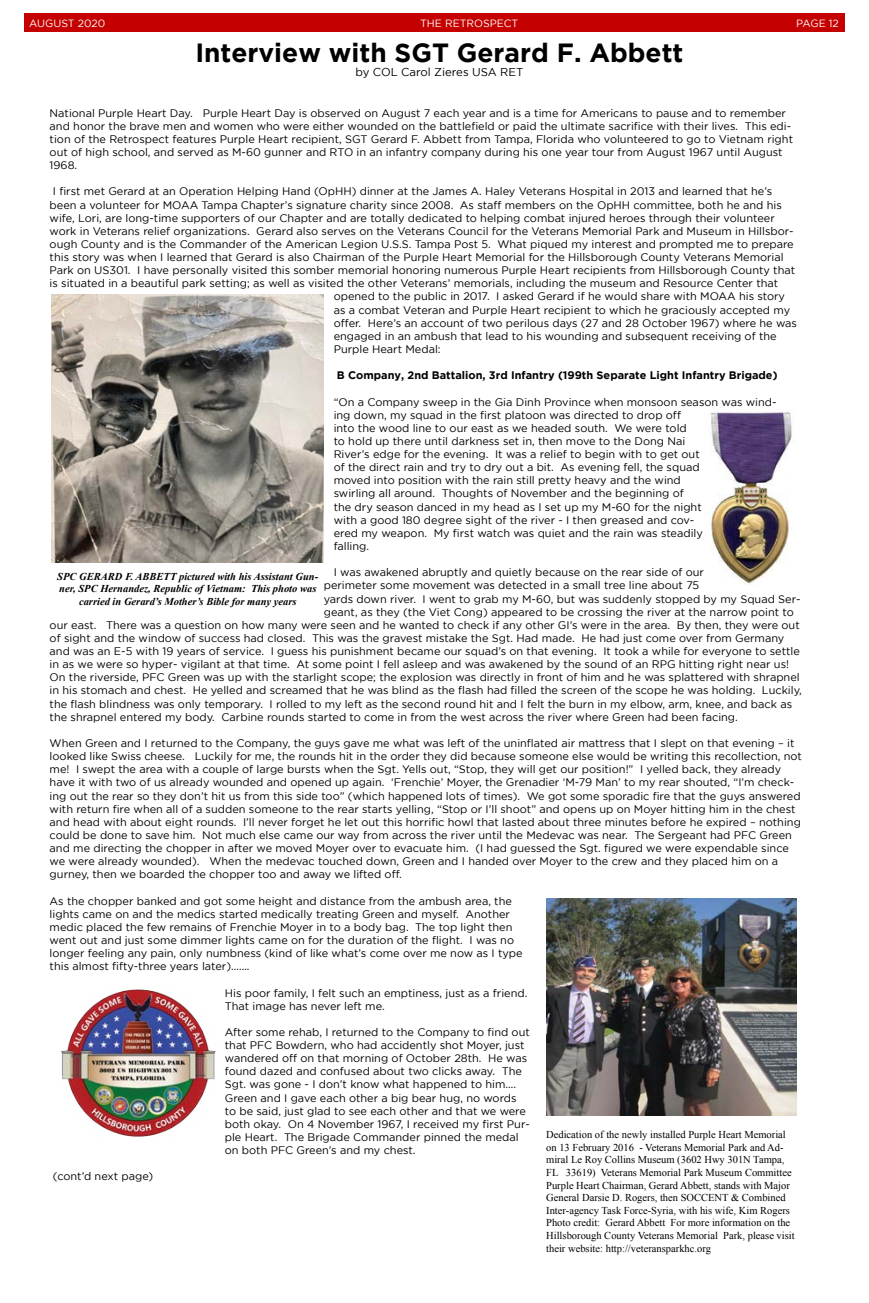
<style>
.page{position:relative;width:869px;height:1303px;background:#fff}
.page>*{position:absolute;margin:0;border:0;box-sizing:border-box;transform-origin:0 0}
.t1{font:700 26.25px "Gotham";color:#000}
.t2{font:11.38px "Gotham";color:#000}
.t3{font:10.94px/13.1px "Gotham";color:#000}
.t4{font:700 10.94px "Gotham";color:#000}
.t5{font:10.5px/12.6px "Times New Roman";color:#000}
.t6{font:italic 700 10.5px/12.6px "Times New Roman";color:#000;text-align:center}
.t7{font:10.5px "Gotham";color:#fff}
</style>
<div class="page">
<div style="left:24px;top:14px;width:820px;height:18px;background:#c50000"></div>
<img style="left:52px;top:294px;width:271px;height:268px">
<img style="left:711px;top:411px;width:81px;height:173px">
<img style="left:546px;top:898px;width:250px;height:216px">
<img style="left:61px;top:989px;width:155px;height:148px">
<p class="t7" style="left:29px;top:17px;width:78px">AUGUST 2020</p>
<p class="t7" style="left:420px;top:17px;width:100px">THE RETROSPECT</p>
<p class="t7" style="left:795px;top:17px;width:44px">PAGE 12</p>
<h1 class="t1" style="left:195px;top:38px;width:489px">Interview with SGT Gerard F. Abbett</h1>
<p class="t2" style="left:355px;top:65px;width:169px">by COL Carol Zieres USA RET</p>
<p class="t3" style="left:50px;top:106px;width:744px">National Purple Heart Day. Purple Heart Day is observed on August 7 each year and is a time for Americans to pause and to remember and honor the brave men and women who were either wounded on the battlefield or paid the ultimate sacrifice with their lives. This edi&shy;tion of the Retrospect features Purple Heart recipient, SGT Gerard F. Abbett from Tampa, Florida who volunteered to go to Vietnam right out of high school, and served as M-60 gunner and RTO in an infantry company during his one year tour from August 1967 until August 1968.</p>
<p class="t3" style="left:53px;top:185px;width:720px">I first met Gerard at an Operation Helping Hand (OpHH) dinner at the James A. Haley Veterans Hospital in 2013 and learned that he’s</p>
<p class="t3" style="left:50px;top:198px;width:733px">been a volunteer for MOAA Tampa Chapter’s signature charity since 2008. As staff members on the OpHH committee, both he and his</p>
<p class="t3" style="left:50px;top:211px;width:726px">wife, Lori, are long-time supporters of our Chapter and are totally dedicated to helping combat injured heroes through their volunteer</p>
<p class="t3" style="left:50px;top:224px;width:745px">work in Veterans relief organizations. Gerard also serves on the Veterans Council for the Veterans Memorial Park and Museum in Hillsbor-</p>
<p class="t3" style="left:50px;top:237px;width:745px">ough County and is the Commander of the American Legion U.S.S. Tampa Post 5. What piqued my interest and prompted me to prepare</p>
<p class="t3" style="left:50px;top:250px;width:735px">this story was when I learned that Gerard is also Chairman of the PurpIe Heart Memorial for the Hillsborough County Veterans Memorial</p>
<p class="t3" style="left:50px;top:263px;width:746px">Park on US301. I have personally visited this somber memorial honoring numerous Purple Heart recipients from Hillsborough County that</p>
<p class="t3" style="left:50px;top:277px;width:729px">is situated in a beautiful park setting; as well as visited the other Veterans’ memorials, including the museum and Resource Center that</p>
<p class="t3" style="left:333px;top:290px;width:452px">opened to the public in 2017. I asked Gerard if he would share with MOAA his story</p>
<p class="t3" style="left:333px;top:303px;width:458px">as a combat Veteran and Purple Heart recipient to which he graciously accepted my</p>
<p class="t3" style="left:333px;top:316px;width:464px">offer. Here’s an account of two perilous days (27 and 28 October 1967) where he was</p>
<p class="t3" style="left:333px;top:329px;width:444px">engaged in an ambush that lead to his wounding and subsequent receiving of the</p>
<p class="t3" style="left:333px;top:342px;width:108px">Purple Heart Medal:</p>
<p class="t4" style="left:337px;top:369px;width:442px">B Company, 2nd Battalion, 3rd Infantry (199th Separate Light Infantry Brigade)</p>
<p class="t3" style="left:333px;top:395px;width:444px">“On a Company sweep in the Gia Dinh Province when monsoon season was wind&shy;ing down, my squad in the first platoon was directed to drop off<br>into the wood line to our east as we headed south. We were told<br>to hold up there until darkness set in, then move to the Dong Nai<br>River’s edge for the evening. It was a relief to begin with to get out<br>of the direct rain and try to dry out a bit. As evening fell, the squad<br>moved into position with the rain still pretty heavy and the wind<br>swirling all around. Thoughts of November and the beginning of<br>the dry season danced in my head as I set up my M-60 for the night<br>with a good 180 degree sight of the river - I then greased and cov-<br>ered my weapon. My first watch was quiet and the rain was steadily<br>falling.</p>
<p class="t3" style="left:333px;top:565px;width:371px">I was awakened abruptly and quietly because on the rear side of our</p>
<p class="t3" style="left:323px;top:578px;width:377px">perimeter some movement was detected in a small tree line about 75</p>
<p class="t3" style="left:323px;top:592px;width:478px">yards down river. I went to grab my M-60, but was suddenly stopped by my Squad Ser-</p>
<p class="t3" style="left:323px;top:605px;width:471px">geant, as they (the Viet Cong) appeared to be crossing the river at the narrow point to</p>
<p class="t3" style="left:50px;top:618px;width:751px">our east. There was a question on how many were seen and he wanted to check if any other GI’s were in the area. By then, they were out</p>
<p class="t3" style="left:50px;top:631px;width:736px">of sight and the window of success had closed. This was the gravest mistake the Sgt. Had made. He had just come over from Germany</p>
<p class="t3" style="left:50px;top:644px;width:751px">and was an E-5 with 19 years of service. I guess his punishment became our squad’s on that evening. It took a while for everyone to settle</p>
<p class="t3" style="left:50px;top:657px;width:740px">in as we were so hyper- vigilant at that time. At some point I fell asleep and was awakened by the sound of an RPG hitting right near us!</p>
<p class="t3" style="left:50px;top:670px;width:751px">On the riverside, PFC Green was up with the starlight scope; the explosion was directly in front of him and he was splattered with shrapnel</p>
<p class="t3" style="left:50px;top:683px;width:753px">in his stomach and chest. He yelled and screamed that he was blind as the flash had filled the screen of the scope he was holding. Luckily,</p>
<p class="t3" style="left:50px;top:697px;width:743px">the flash blindness was only temporary. I rolled to my left as the second round hit and I felt the burn in my elbow, arm, knee, and back as</p>
<p class="t3" style="left:50px;top:710px;width:689px">the shrapnel entered my body. Carbine rounds started to come in from the west across the river where Green had been facing.</p>
<p class="t3" style="left:50px;top:736px;width:753px">When Green and I returned to the Company, the guys gave me what was left of the uninflated air mattress that I slept on that evening – it looked like Swiss cheese. Luckily for me, the rounds hit in the order they did because someone else would be writing this recollection, not me! I swept the area with a couple of large bursts when the Sgt. Yells out, “Stop, they will get our position!” I yelled back, they already have it with two of us already wounded and opened up again. ‘Frenchie’ Moyer, the Grenadier ‘M-79 Man’ to my rear shouted, “I’m check&shy;ing out the rear so they don’t hit us from this side too” (which happened lots of times). We got some sporadic fire that the guys answered with return fire when all of a sudden someone to the rear starts yelling, “Stop or I’ll shoot” and opens up on Moyer hitting him in the chest and head with about eight rounds. I’ll never forget he let out this horrific howl that lasted about three minutes before he expired – nothing could be done to save him. Not much else came our way from across the river until the Medevac was near. The Sergeant had PFC Green and me directing the chopper in after we moved Moyer over to evacuate him. (I had guessed the Sgt. figured we were expendable since we were already wounded). When the medevac touched down, Green and I handed over Moyer to the crew and they placed him on a gurney, then we boarded the chopper too and away we lifted off.</p>
<p class="t3" style="left:50px;top:893px;width:474px">As the chopper banked and got some height and distance from the ambush area, the lights came on and the medics started medically treating Green and myself. Another medic placed the few remains of Frenchie Moyer in to a body bag. The top light then went out and just some dimmer lights came on for the duration of the flight. I was no longer feeling any pain, only numbness (kind of like what’s come over me now as I type this almost fifty-three years later)…….</p>
<p class="t3" style="left:225px;top:985px;width:304px">His poor family, I felt such an emptiness, just as a friend.<br>That image has never left me.</p>
<p class="t3" style="left:225px;top:1025px;width:306px">After some rehab, I returned to the Company to find out that PFC Bowdern, who had accidently shot Moyer, just wandered off on that morning of October 28th. He was found dazed and confused about two clicks away. The Sgt. was gone - I don’t know what happened to him….<br>Green and I gave each other a big bear hug, no words to be said, just glad to see each other and that we were both okay. On 4 November 1967, I received my first Pur&shy;ple Heart. The Brigade Commander pinned the medal on both PFC Green’s and my chest.</p>
<p class="t3" style="left:53px;top:1169px;width:102px">(cont’d next page)</p>
<p class="t6" style="left:57px;top:569px;width:262px">SPC GERARD F. ABBETT pictured with his Assistant Gun&shy;ner, SPC Hernandez, Republic of Vietnam: This photo was carried in Gerard’s Mother’s Bible for many years</p>
<p class="t5" style="left:546px;top:1128px;width:250px">Dedication of the newly installed Purple Heart Memorial on 13 February 2016 - Veterans Memorial Park and Ad&shy;miral Le Roy Collins Museum (3602 Hwy 301N Tampa, FL 33619) Veterans Memorial Park Museum Committee Purple Heart Chairman, Gerard Abbett, stands with Major General Darsie D. Rogers, then SOCCENT &amp; Combined Inter-agency Task Force-Syria, with his wife, Kim Rogers Photo credit: Gerard Abbett For more information on the Hillsborough County Veterans Memorial Park, please visit their website: http://veteransparkhc.org</p>
</div>
